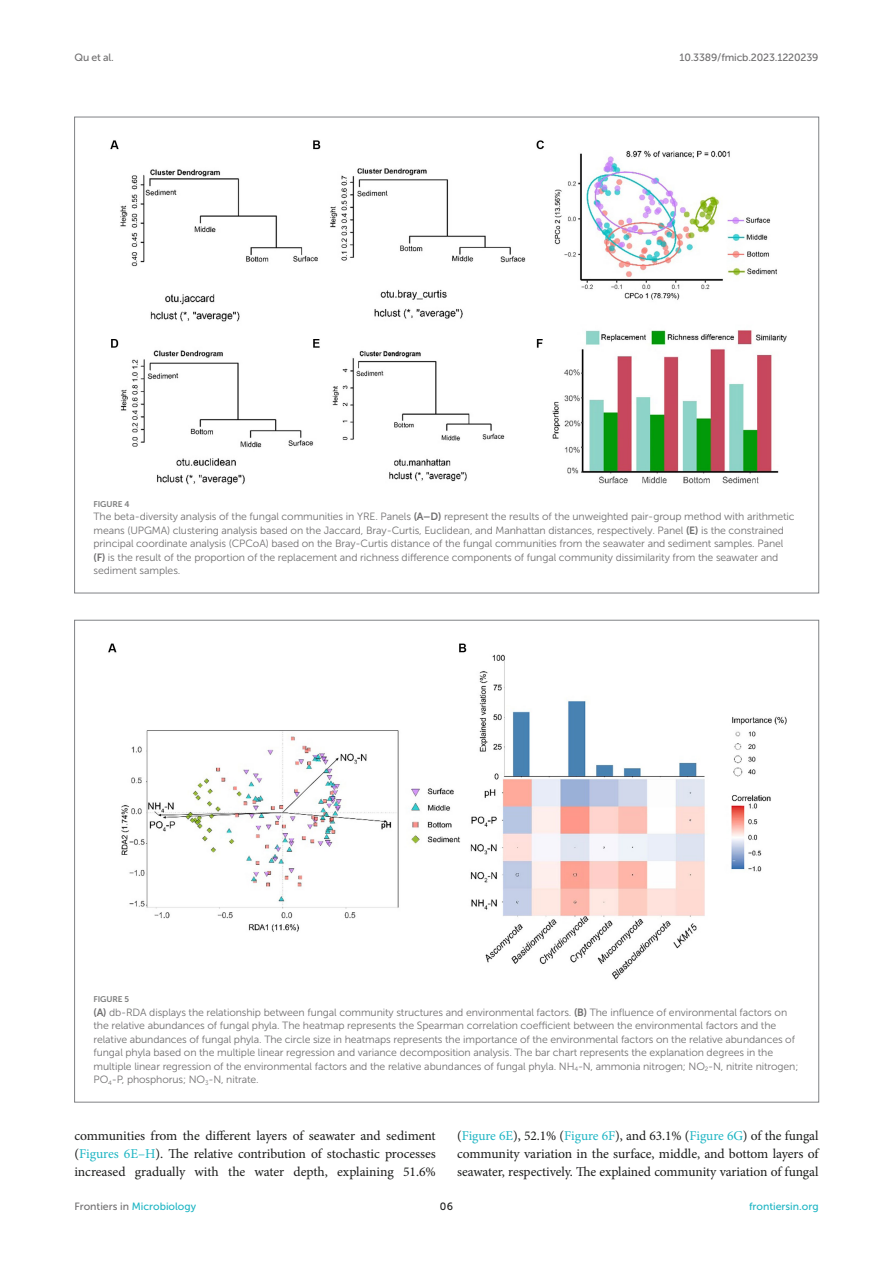
<style>
.page{position:relative;width:893px;height:1263px;background:#fff}
.page>*{position:absolute;margin:0;border:0;box-sizing:border-box;transform-origin:0 0}
.TEXT_FLUSH{font:13.5px/18px "Minion Pro";letter-spacing:-.005em;color:#1b1c1b;text-align:justify}
.FIG_LEG{font:10.5px/13.5px "Museo Sans 300";letter-spacing:-.01em;color:#706f70}
.t1{font:10.5px "Museo Sans 500";color:#1db5c3}
.t2{font:10.5px "Museo Sans 500";letter-spacing:-.015em;color:#706f70}
.t3{font:10.5px "Museo Sans 500";color:#1b1c1b}
.FIG_HD{font:8.25px "Museo Sans 700";letter-spacing:-.01em;color:#7e7f7f}
.s1{font-family:"Museo Sans 700"}
.s2{color:#1db5c3}
.s3{color:#706f70}
</style>
<div class="page">
<img style="left:110px;top:140px;width:677px;height:345px">
<img style="left:108px;top:643px;width:679px;height:337px">
<p class="t2" style="left:74px;top:51px;width:41px">Qu et al.</p>
<p class="t2" style="left:679px;top:51px;width:141px">10.3389/fmicb.2023.1220239</p>
<p class="FIG_HD" style="left:94px;top:499px;width:37px">FIGURE 4</p>
<p class="FIG_LEG" style="left:94px;top:510px;width:703px">The beta-diversity analysis of the fungal communities in YRE. Panels <span class="s1">(A–D)</span> represent the results of the unweighted pair-group method with arithmetic means (UPGMA) clustering analysis based on the Jaccard, Bray-Curtis, Euclidean, and Manhattan distances, respectively. Panel <span class="s1">(E)</span> is the constrained principal coordinate analysis (CPCoA) based on the Bray-Curtis distance of the fungal communities from the seawater and sediment samples. Panel <span class="s1">(F)</span> is the result of the proportion of the replacement and richness difference components of fungal community dissimilarity from the seawater and sediment samples.</p>
<p class="FIG_HD" style="left:94px;top:995px;width:37px">FIGURE 5</p>
<p class="FIG_LEG" style="left:94px;top:1005px;width:706px"><span class="s1">(A)</span> db-RDA displays the relationship between fungal community structures and environmental factors. <span class="s1">(B)</span> The influence of environmental factors on the relative abundances of fungal phyla. The heatmap represents the Spearman correlation coefficient between the environmental factors and the relative abundances of fungal phyla. The circle size in heatmaps represents the importance of the environmental factors on the relative abundances of fungal phyla based on the multiple linear regression and variance decomposition analysis. The bar chart represents the explanation degrees in the multiple linear regression of the environmental factors and the relative abundances of fungal phyla. NH<sub>4</sub>-N, ammonia nitrogen; NO<sub>2</sub>-N, nitrite nitrogen; PO<sub>4</sub>-P, phosphorus; NO<sub>3</sub>-N, nitrate.</p>
<p class="TEXT_FLUSH" style="left:74px;top:1127px;width:363px">communities from the different layers of seawater and sediment (<span class="s2">Figures 6E–H</span>). The relative contribution of stochastic processes increased gradually with the water depth, explaining 51.6%</p>
<p class="TEXT_FLUSH" style="left:457px;top:1127px;width:363px">(<span class="s2">Figure 6E</span>), 52.1% (<span class="s2">Figure 6F</span>), and 63.1% (<span class="s2">Figure 6G</span>) of the fungal community variation in the surface, middle, and bottom layers of seawater, respectively. The explained community variation of fungal</p>
<p class="t1" style="left:74px;top:1200px;width:123px"><span class="s3">Frontiers in</span> Microbiology</p>
<p class="t3" style="left:440px;top:1200px;width:15px">06</p>
<p class="t1" style="left:749px;top:1200px;width:71px">frontiersin.org</p>
</div>
